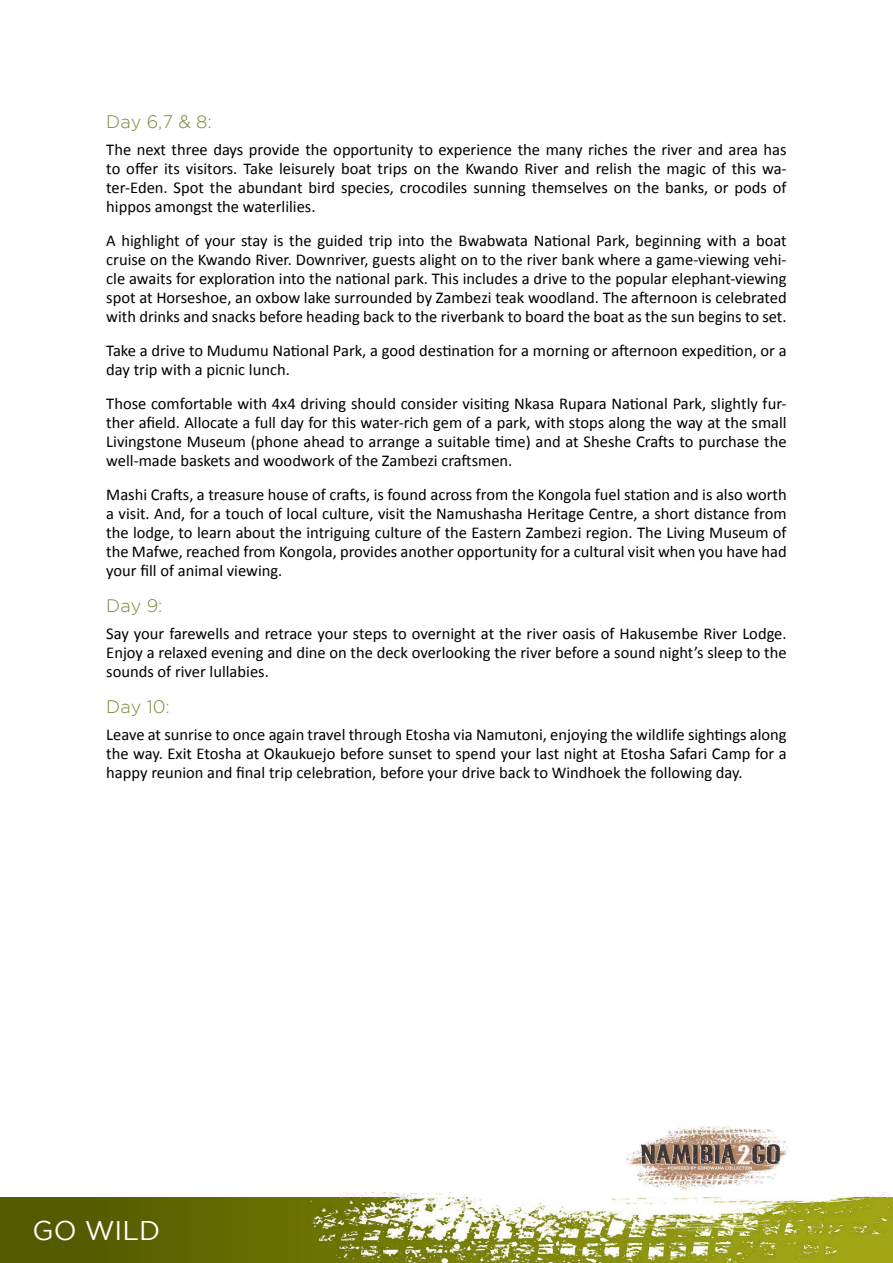
<style>
.page{position:relative;width:893px;height:1263px;background:#fff}
.page>*{position:absolute;margin:0;border:0;box-sizing:border-box;transform-origin:0 0}
.t1{font:27px "Gotham";color:#fff}
.t2{font:300 18px "Gotham";color:#788837}
.t3{font:16.5px/18.9px "Calibri";color:#000;text-align:justify}
</style>
<div class="page">
<div style="left:0;top:1197px;width:893px;height:66px;background:linear-gradient(to bottom,#5a6100,#5a6100)"></div>
<img style="left:265px;top:1192px;width:628px;height:71px">
<img style="left:625px;top:1126px;width:162px;height:65px">
<p class="t2" style="left:106px;top:112px;width:107px">Day 6,7 &amp; 8:</p>
<p class="t3" style="left:106px;top:140px;width:682px">The next three days provide the opportunity to experience the many riches the river and area has to offer its visitors. Take leisurely boat trips on the Kwando River and relish the magic of this wa&shy;ter-Eden. Spot the abundant bird species, crocodiles sunning themselves on the banks, or pods of hippos amongst the waterlilies.</p>
<p class="t3" style="left:106px;top:231px;width:682px">A highlight of your stay is the guided trip into the Bwabwata National Park, beginning with a boat cruise on the Kwando River. Downriver, guests alight on to the river bank where a game-viewing vehi&shy;cle awaits for exploration into the national park. This includes a drive to the popular elephant-viewing spot at Horseshoe, an oxbow lake surrounded by Zambezi teak woodland. The afternoon is celebrated with drinks and snacks before heading back to the riverbank to board the boat as the sun begins to set.</p>
<p class="t3" style="left:106px;top:341px;width:682px">Take a drive to Mudumu National Park, a good destination for a morning or afternoon expedition, or a day trip with a picnic lunch.</p>
<p class="t3" style="left:106px;top:394px;width:682px">Those comfortable with 4x4 driving should consider visiting Nkasa Rupara National Park, slightly fur&shy;ther afield. Allocate a full day for this water-rich gem of a park, with stops along the way at the small Livingstone Museum (phone ahead to arrange a suitable time) and at Sheshe Crafts to purchase the well-made baskets and woodwork of the Zambezi craftsmen.</p>
<p class="t3" style="left:106px;top:485px;width:682px">Mashi Crafts, a treasure house of crafts, is found across from the Kongola fuel station and is also worth a visit. And, for a touch of local culture, visit the Namushasha Heritage Centre, a short distance from the lodge, to learn about the intriguing culture of the Eastern Zambezi region. The Living Museum of the Mafwe, reached from Kongola, provides another opportunity for a cultural visit when you have had your fill of animal viewing.</p>
<p class="t2" style="left:106px;top:595px;width:58px">Day 9:</p>
<p class="t3" style="left:106px;top:624px;width:682px">Say your farewells and retrace your steps to overnight at the river oasis of Hakusembe River Lodge.<br>Enjoy a relaxed evening and dine on the deck overlooking the river before a sound night’s sleep to the sounds of river lullabies.</p>
<p class="t2" style="left:106px;top:697px;width:65px">Day 10:</p>
<p class="t3" style="left:106px;top:725px;width:682px">Leave at sunrise to once again travel through Etosha via Namutoni, enjoying the wildlife sightings along the way. Exit Etosha at Okaukuejo before sunset to spend your last night at Etosha Safari Camp for a happy reunion and final trip celebration, before your drive back to Windhoek the following day.</p>
<h1 class="t1" style="left:33px;top:1216px;width:129px">GO WILD</h1>
</div>
